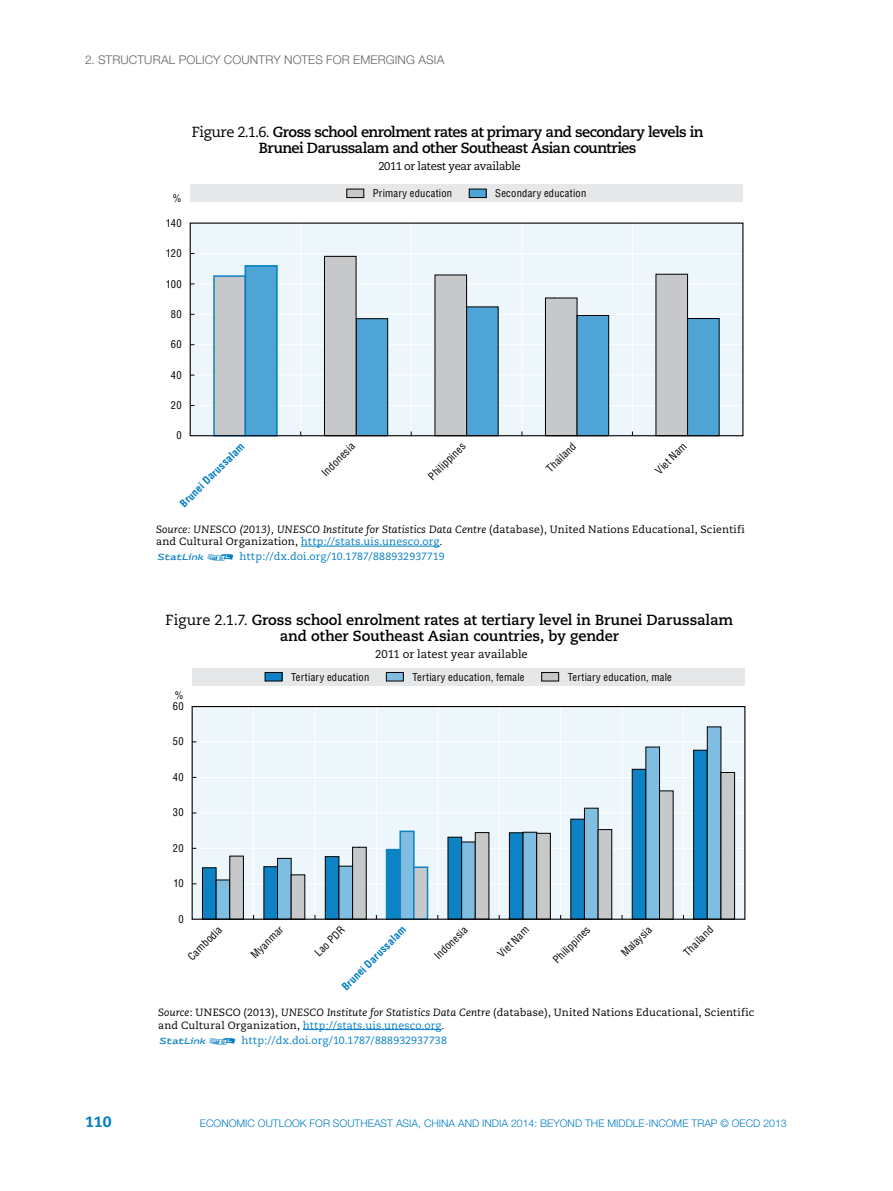
<style>
.page{position:relative;width:893px;height:1191px;background:#fff}
.page>*{position:absolute;margin:0;border:0;box-sizing:border-box;transform-origin:0 0}
.t1{font:800 15px "Caecilia";color:#007dc3}
.t2{font:700 14.55px/16.5px "Caecilia";letter-spacing:-.04em;color:#000;text-align:center}
.t3{font:700 14.55px/16.5px "Caecilia";letter-spacing:-.02em;color:#000;text-align:center}
.t4{font:300 12px "Helvetica Neue";letter-spacing:.015em;color:#636466}
.t5{font:11.25px "Caecilia";letter-spacing:-.015em;color:#000}
.t6{font:10.5px/12.5px "Caecilia";letter-spacing:.02em;color:#000}
.t7{font:condensed 10.5px "Helvetica";letter-spacing:.025em;color:#000}
.t8{font:300 10.5px "Helvetica Neue";color:#007dc3}
.t9{font:10.5px "Caecilia";letter-spacing:.015em;color:#007dc3}
.t10{font:700 condensed 10.5px "Helvetica";color:#007dc3}
.s1{font-weight:400}
.s2{font-style:italic}
.s3{color:#007dc3}
.s4{font-family:"Stat Link"}
</style>
<div class="page">
<div style="left:190px;top:223px;width:553px;height:213px;background:#edf6fb"></div>
<div style="left:190px;top:185px;width:553px;height:17px;background:#e6e7e8"></div>
<hr style="left:190px;top:405px;width:553px;height:1px;background:#fff">
<hr style="left:190px;top:375px;width:553px;height:1px;background:#fff">
<hr style="left:190px;top:344px;width:553px;height:1px;background:#fff">
<hr style="left:190px;top:314px;width:553px;height:1px;background:#fff">
<hr style="left:190px;top:283px;width:553px;height:1px;background:#fff">
<hr style="left:190px;top:253px;width:553px;height:1px;background:#fff">
<div style="left:214px;top:276px;width:31px;height:160px;background:#c7c8ca"></div>
<div style="left:213px;top:275px;width:33px;height:161px;border:2px solid #0d83c6"></div>
<div style="left:245px;top:266px;width:32px;height:170px;background:#4da4d5"></div>
<div style="left:245px;top:265px;width:33px;height:171px;border:1px solid #007dc3"></div>
<hr style="left:300px;top:223px;width:1px;height:213px;background:#fff">
<hr style="left:411px;top:223px;width:1px;height:213px;background:#fff">
<hr style="left:522px;top:223px;width:1px;height:213px;background:#fff">
<hr style="left:632px;top:223px;width:1px;height:213px;background:#fff">
<svg style="left:356px;top:306px;width:143px;height:128px"></svg>
<div style="left:435px;top:275px;width:32px;height:161px;background:#c7c8ca"></div>
<div style="left:324px;top:256px;width:32px;height:180px;background:#c7c8ca"></div>
<div style="left:656px;top:274px;width:31px;height:162px;background:#c7c8ca"></div>
<div style="left:435px;top:274px;width:32px;height:162px;border:1px solid #000"></div>
<div style="left:324px;top:256px;width:32px;height:180px;border:1px solid #000"></div>
<div style="left:656px;top:274px;width:32px;height:162px;border:1px solid #000"></div>
<svg style="left:545px;top:297px;width:175px;height:137px"></svg>
<div style="left:190px;top:222px;width:553px;height:214px;border:1px solid #000"></div>
<div style="left:347px;top:189px;width:17px;height:9px;background:#c7c8ca"></div>
<div style="left:346px;top:189px;width:18px;height:9px;border:1px solid #000"></div>
<div style="left:469px;top:189px;width:17px;height:9px;background:#4da4d5"></div>
<div style="left:469px;top:189px;width:18px;height:9px;border:1px solid #000"></div>
<hr style="left:301px;top:546px;width:139px;height:1px;background:#007dc3">
<div style="left:192px;top:706px;width:553px;height:213px;background:#edf6fb"></div>
<div style="left:192px;top:668px;width:553px;height:17px;background:#e6e7e8"></div>
<hr style="left:192px;top:883px;width:553px;height:1px;background:#fff">
<hr style="left:192px;top:848px;width:553px;height:1px;background:#fff">
<hr style="left:192px;top:812px;width:553px;height:1px;background:#fff">
<hr style="left:192px;top:777px;width:553px;height:1px;background:#fff">
<hr style="left:192px;top:741px;width:553px;height:1px;background:#fff">
<hr style="left:253px;top:706px;width:1px;height:213px;background:#fff">
<hr style="left:315px;top:706px;width:1px;height:213px;background:#fff">
<hr style="left:376px;top:706px;width:1px;height:213px;background:#fff">
<hr style="left:437px;top:706px;width:1px;height:213px;background:#fff">
<hr style="left:499px;top:706px;width:1px;height:213px;background:#fff">
<hr style="left:560px;top:706px;width:1px;height:213px;background:#fff">
<hr style="left:622px;top:706px;width:1px;height:213px;background:#fff">
<hr style="left:683px;top:706px;width:1px;height:213px;background:#fff">
<div style="left:387px;top:849px;width:13px;height:70px;background:#0d83c6"></div>
<div style="left:386px;top:848px;width:15px;height:72px;border:2px solid #0d83c6"></div>
<svg style="left:447px;top:836px;width:14px;height:84px"></svg>
<div style="left:400px;top:831px;width:14px;height:88px;background:#80bee1"></div>
<div style="left:399px;top:830px;width:16px;height:90px;border:2px solid #0d83c6"></div>
<svg style="left:461px;top:726px;width:261px;height:194px"></svg>
<div style="left:414px;top:867px;width:13px;height:52px;background:#c7c8ca"></div>
<div style="left:413px;top:866px;width:15px;height:54px;border:2px solid #0d83c6"></div>
<svg style="left:202px;top:846px;width:165px;height:74px"></svg>
<div style="left:291px;top:875px;width:14px;height:44px;background:#c7c8ca"></div>
<div style="left:230px;top:856px;width:13px;height:63px;background:#c7c8ca"></div>
<div style="left:229px;top:855px;width:15px;height:64px;border:1px solid #000"></div>
<div style="left:475px;top:832px;width:14px;height:87px;background:#c7c8ca"></div>
<div style="left:475px;top:832px;width:14px;height:87px;border:1px solid #000"></div>
<div style="left:659px;top:791px;width:14px;height:128px;background:#c7c8ca"></div>
<div style="left:659px;top:790px;width:14px;height:129px;border:1px solid #000"></div>
<div style="left:537px;top:833px;width:13px;height:86px;background:#c7c8ca"></div>
<div style="left:536px;top:833px;width:15px;height:86px;border:1px solid #000"></div>
<div style="left:721px;top:772px;width:14px;height:147px;background:#c7c8ca"></div>
<div style="left:721px;top:772px;width:14px;height:147px;border:1px solid #000"></div>
<div style="left:598px;top:829px;width:14px;height:90px;background:#c7c8ca"></div>
<div style="left:598px;top:829px;width:14px;height:90px;border:1px solid #000"></div>
<div style="left:192px;top:706px;width:553px;height:213px;border:1px solid #000"></div>
<div style="left:265px;top:672px;width:17px;height:9px;background:#0d83c6"></div>
<div style="left:265px;top:672px;width:17px;height:9px;border:1px solid #000"></div>
<div style="left:386px;top:672px;width:17px;height:9px;background:#80bee1"></div>
<div style="left:386px;top:672px;width:18px;height:9px;border:1px solid #000"></div>
<div style="left:542px;top:672px;width:17px;height:9px;background:#c7c8ca"></div>
<div style="left:541px;top:672px;width:18px;height:9px;border:1px solid #000"></div>
<hr style="left:303px;top:1029px;width:139px;height:1px;background:#007dc3">
<p class="t4" style="left:85px;top:52px;width:361px">2. STRUCTURAL POLICY COUNTRY NOTES FOR EMERGING AS IA</p>
<p class="t2" style="left:192px;top:124px;width:513px"><span class="s1">Figure 2.1.6.</span> Gross school enrolment rates at primary and secondary levels in<br>Brunei Darussalam and other Southeast Asian countries</p>
<p class="t5" style="left:378px;top:159px;width:144px">2011 or latest year available</p>
<p class="t7" style="left:173px;top:192px;width:10px">%</p>
<p class="t7" style="left:373px;top:187px;width:81px">Primary education</p>
<p class="t7" style="left:495px;top:187px;width:93px">Secondary education</p>
<p class="t7" style="left:166px;top:217px;width:17px">140</p>
<p class="t7" style="left:166px;top:247px;width:17px">120</p>
<p class="t7" style="left:166px;top:277px;width:17px">100</p>
<p class="t7" style="left:171px;top:307px;width:12px">80</p>
<p class="t7" style="left:171px;top:338px;width:12px">60</p>
<p class="t7" style="left:171px;top:368px;width:12px">40</p>
<p class="t7" style="left:171px;top:398px;width:12px">20</p>
<p class="t7" style="left:176px;top:429px;width:7px">0</p>
<p class="t10" style="left:177px;top:500px;width:87px;rotate:-45deg">Brunei Darussalam</p>
<p class="t7" style="left:319px;top:469px;width:43px;rotate:-45deg">Indonesia</p>
<p class="t7" style="left:425px;top:473px;width:49px;rotate:-45deg">Philippines</p>
<p class="t7" style="left:544px;top:466px;width:38px;rotate:-45deg">Thailand</p>
<p class="t7" style="left:653px;top:467px;width:41px;rotate:-45deg">Viet Nam</p>
<p class="t6" style="left:156px;top:523px;width:596px"><span class="s2">Source: UNESCO (2013), UNESCO Institute for Statistics Data Centre</span> (database), United Nations Educational, Scientific and Cultural Organization, <span class="s3">http://stats.uis.unesco.org</span>.</p>
<p class="t9" style="left:156px;top:551px;width:290px"><span class="s4">12</span> http://dx.doi.org/10.1787/888932937719</p>
<p class="t3" style="left:166px;top:611px;width:569px"><span class="s1">Figure 2.1.7.</span> Gross school enrolment rates at tertiary level in Brunei Darussalam and other Southeast Asian countries, by gender</p>
<p class="t5" style="left:375px;top:647px;width:154px">2011 or latest year available</p>
<p class="t7" style="left:175px;top:688px;width:10px">%</p>
<p class="t7" style="left:173px;top:699px;width:12px">60</p>
<p class="t7" style="left:173px;top:735px;width:12px">50</p>
<p class="t7" style="left:173px;top:770px;width:12px">40</p>
<p class="t7" style="left:173px;top:806px;width:12px">30</p>
<p class="t7" style="left:173px;top:841px;width:12px">20</p>
<p class="t7" style="left:173px;top:876px;width:12px">10</p>
<p class="t7" style="left:178px;top:912px;width:7px">0</p>
<p class="t7" style="left:291px;top:670px;width:80px">Tertiary education</p>
<p class="t7" style="left:412px;top:670px;width:114px">Tertiary education, female</p>
<p class="t7" style="left:568px;top:670px;width:106px">Tertiary education, male</p>
<p class="t7" style="left:185px;top:953px;width:45px;rotate:-45deg">Cambodia</p>
<p class="t7" style="left:248px;top:952px;width:42px;rotate:-45deg">Myanmar</p>
<p class="t7" style="left:312px;top:949px;width:39px;rotate:-45deg">Lao PDR</p>
<p class="t10" style="left:339px;top:984px;width:87px;rotate:-45deg">Brunei Darussalam</p>
<p class="t7" style="left:431px;top:953px;width:43px;rotate:-45deg">Indonesia</p>
<p class="t7" style="left:495px;top:951px;width:41px;rotate:-45deg">Viet Nam</p>
<p class="t7" style="left:550px;top:957px;width:49px;rotate:-45deg">Philippines</p>
<p class="t7" style="left:618px;top:950px;width:40px;rotate:-45deg">Malaysia</p>
<p class="t7" style="left:681px;top:949px;width:38px;rotate:-45deg">Thailand</p>
<p class="t6" style="left:158px;top:1006px;width:598px"><span class="s2">Source</span>: UNESCO (2013), <span class="s2">UNESCO Institute for Statistics Data Centre</span> (database), United Nations Educational, Scientific and Cultural Organization, <span class="s3">http://stats.uis.unesco.org</span>.</p>
<p class="t9" style="left:158px;top:1034px;width:290px"><span class="s4">12</span> http://dx.doi.org/10.1787/888932937738</p>
<p class="t1" style="left:85px;top:1112px;width:28px">110</p>
<p class="t8" style="left:200px;top:1117px;width:588px">ECONOMIC OUTLOOK FOR SOUTHEAST ASIA, CHINA AND INDIA 2014: BEYOND THE MIDDLE-INCOME TRAP © OECD 2013</p>
</div>
